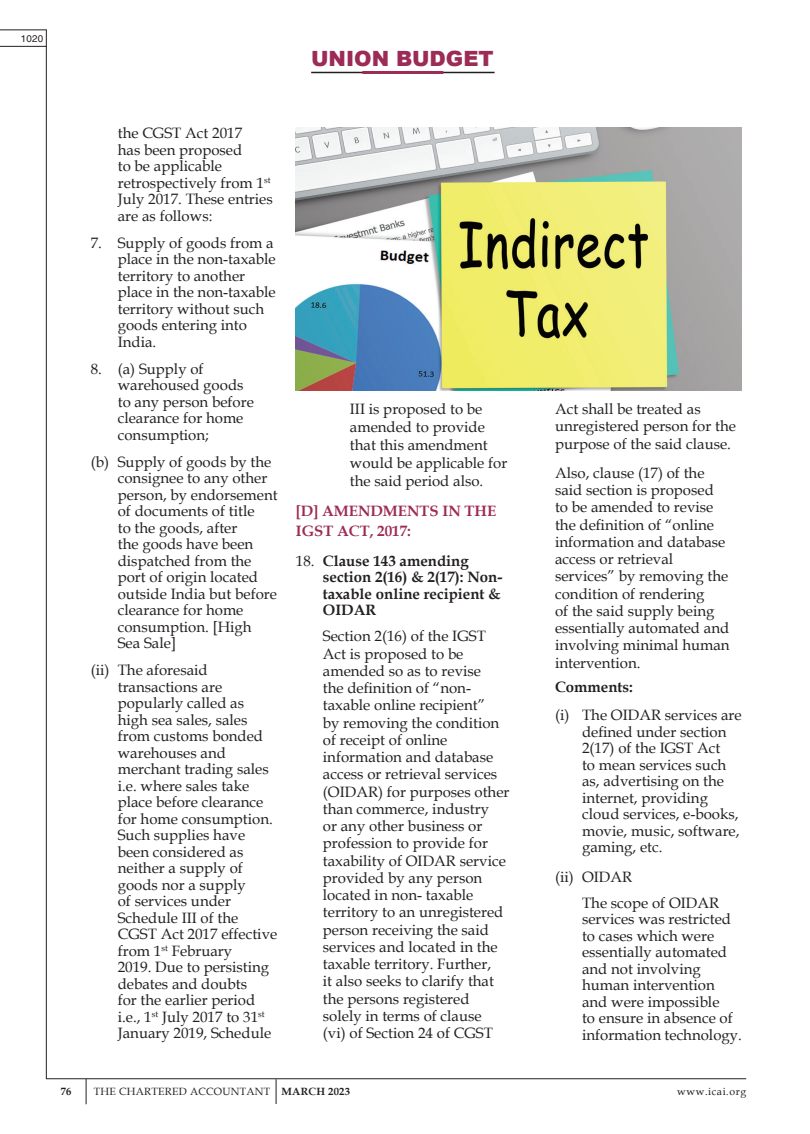
<style>
.page{position:relative;width:810px;height:1134px;background:#fff}
.page>*{position:absolute;margin:0;border:0;box-sizing:border-box;transform-origin:0 0}
.t1{font:21px "Arial MT Black";color:#9c2b56}
.Tab_2{font:15px/16.5px "Book Antiqua";color:#231f20}
.Tab_1{font:15px/17.2px "Book Antiqua";color:#231f20}
.Tab_1-2{font:700 15px/16.5px "Book Antiqua";color:#231f20}
.t2{font:700 15px/19.5px "Book Antiqua";color:#9c2b56}
.t3{font:10.5px "Book Antiqua";letter-spacing:.025em;color:#231f20}
.t4{font:10.5px "Book Antiqua";letter-spacing:.05em;color:#231f20}
.t5{font:700 10.5px "Book Antiqua";color:#231f20}
.t6{font:9.75px "Helvetica";color:#231f20}
.s1{font-weight:400}
.s2{font-weight:700}
</style>
<div class="page">
<hr style="left:0;top:30px;width:47px;height:1px;background:#231f20">
<hr style="left:0;top:46px;width:46px;height:1px;background:#231f20">
<hr style="left:46px;top:1078px;width:700px;height:1px;background:#231f20">
<hr style="left:46px;top:30px;width:1px;height:1049px;background:#231f20">
<hr style="left:311px;top:72px;width:184px;height:1px;background:#231f20">
<hr style="left:362px;top:71px;width:81px;height:3px;background:#9c2b56">
<svg style="left:276px;top:1079px;width:1px;height:25px"></svg>
<svg style="left:86px;top:1079px;width:1px;height:25px"></svg>
<img style="left:296px;top:128px;width:446px;height:262px">
<p class="t6" style="left:21px;top:33px;width:24px">1020</p>
<h1 class="t1" style="left:311px;top:45px;width:184px">UNION BUDGET</h1>
<p class="Tab_2" style="left:118px;top:125px;width:157px">the CGST Act 2017<br>has been proposed<br>to be applicable retrospectively from 1<sup>st<br></sup>July 2017. These entries are as follows:</p>
<p class="Tab_2" style="left:118px;top:234px;width:159px;text-indent:-27px">7. Supply of goods from a place in the non-taxable territory to another place in the non-taxable territory without such goods entering into<br>India.</p>
<p class="Tab_2" style="left:118px;top:360px;width:138px;text-indent:-27px">8. (a) Supply of warehoused goods to any person before clearance for home consumption;</p>
<p class="Tab_2" style="left:118px;top:453px;width:161px;text-indent:-27px">(b) Supply of goods by the consignee to any other person, by endorsement of documents of title<br>to the goods, after<br>the goods have been dispatched from the port of origin located outside India but before clearance for home consumption. [High<br>Sea Sale]</p>
<p class="Tab_2" style="left:118px;top:662px;width:161px;text-indent:-27px">(ii) The aforesaid transactions are popularly called as high sea sales, sales from customs bonded warehouses and merchant trading sales i.e. where sales take place before clearance for home consumption.<br>Such supplies have been considered as neither a supply of goods nor a supply<br>of services under<br>Schedule III of the<br>CGST Act 2017 effective from 1<sup>st</sup> February<br>2019. Due to persisting debates and doubts<br>for the earlier period i.e., 1<sup>st</sup> July 2017 to 31<sup>st<br></sup>January 2019, Schedule</p>
<p class="Tab_2" style="left:350px;top:400px;width:159px;line-height:18px">III is proposed to be amended to provide that this amendment would be applicable for the said period also.</p>
<p class="t2" style="left:296px;top:501px;width:202px">[D] AMENDMENTS IN THE<br>IGST ACT, 2017:</p>
<p class="Tab_1-2" style="left:323px;top:552px;width:181px;text-indent:-27px"><span class="s1">18.</span> Clause 143 amending section 2(16) &amp; 2(17): Non&shy;taxable online recipient &amp;<br>OIDAR</p>
<p class="Tab_1" style="left:323px;top:627px;width:188px">Section 2(16) of the IGST<br>Act is proposed to be amended so as to revise<br>the definition of “non&shy;taxable online recipient”<br>by removing the condition of receipt of online information and database access or retrieval services (OIDAR) for purposes other than commerce, industry<br>or any other business or profession to provide for taxability of OIDAR service provided by any person located in non- taxable territory to an unregistered person receiving the said services and located in the taxable territory. Further,<br>it also seeks to clarify that the persons registered solely in terms of clause<br>(vi) of Section 24 of CGST</p>
<p class="Tab_1" style="left:555px;top:400px;width:182px">Act shall be treated as unregistered person for the purpose of the said clause.</p>
<p class="Tab_1" style="left:555px;top:464px;width:176px">Also, clause (17) of the said section is proposed to be amended to revise the definition of “online information and database access or retrieval services” by removing the condition of rendering<br>of the said supply being essentially automated and involving minimal human intervention.</p>
<p class="Tab_1-2" style="left:555px;top:678px;width:79px">Comments:</p>
<p class="Tab_2" style="left:582px;top:706px;width:161px;text-indent:-27px">(i) The OIDAR services are defined under section<br>2(17) of the IGST Act<br>to mean services such as, advertising on the internet, providing cloud services, e-books, movie, music, software, gaming, etc.</p>
<p class="Tab_2" style="left:555px;top:868px;width:79px">(ii) OIDAR</p>
<p class="Tab_2" style="left:582px;top:894px;width:161px">The scope of OIDAR services was restricted to cases which were essentially automated and not involving human intervention and were impossible<br>to ensure in absence of information technology.</p>
<p class="t5" style="left:61px;top:1085px;width:12px">76</p>
<p class="t3" style="left:94px;top:1084px;width:258px">THE CHARTERED ACCOUNTANT <span class="s2">MARCH 2023</span></p>
<p class="t4" style="left:677px;top:1084px;width:71px">www.icai.org</p>
</div>
